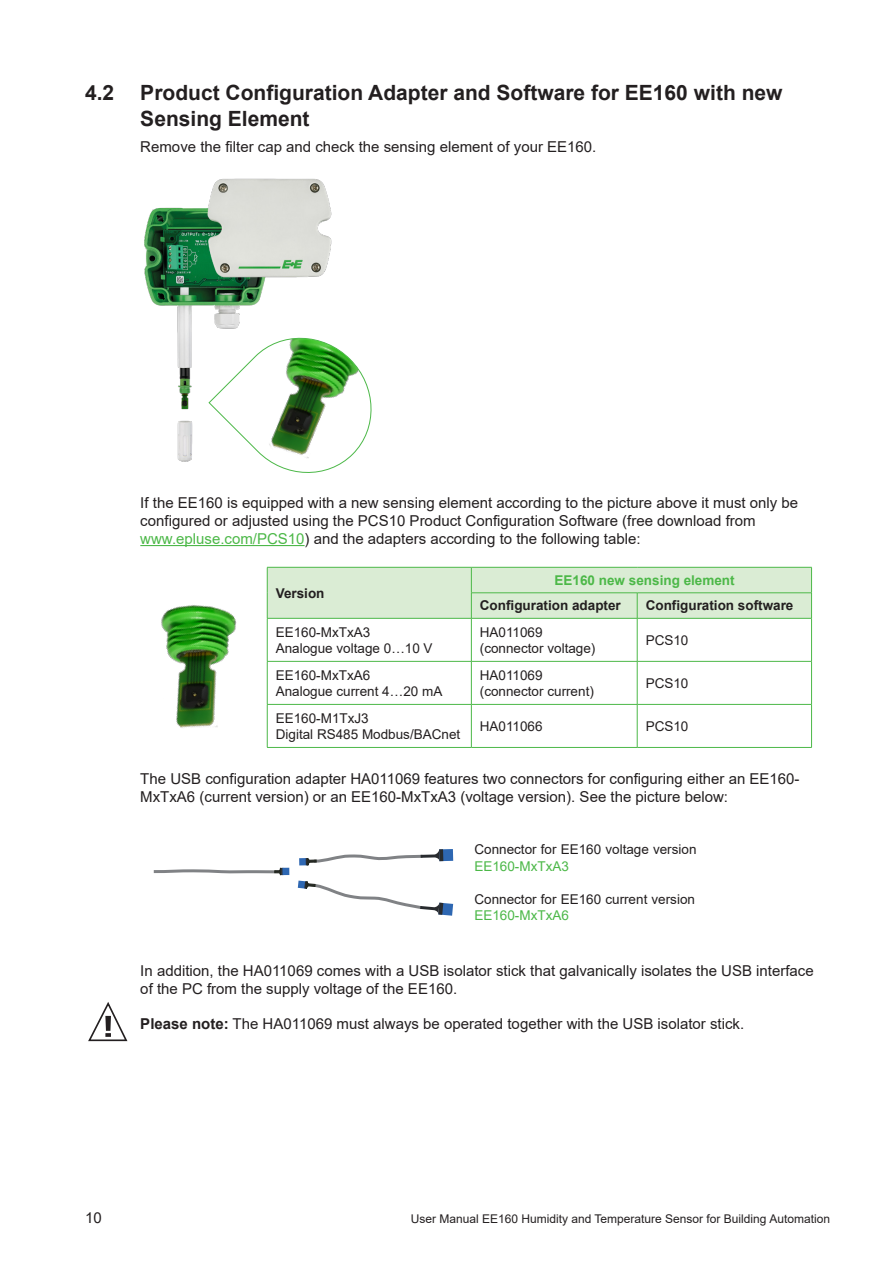
<style>
.page{position:relative;width:893px;height:1263px;background:#fff}
.page>*{position:absolute;margin:0;border:0;box-sizing:border-box;transform-origin:0 0}
.t1{font:700 21px/25.2px "Arial";color:#231f20}
.Fließtext{font:15px/18px "Arial";color:#231f20}
.Fließtext_Abstand_da{font:15px/18px "Arial";color:#231f20}
.Tabelle_Grundtext_li{font:13.5px "Arial";color:#231f20}
.Tabelle_Grundtext_ze{font:13.5px "Arial";color:#231f20}
.t2{font:13.5px "Arial";color:#221e1f}
.Tabelle_Kopfzeile_li{font:700 13.5px "Arial";color:#231f20}
.t3{font:13.5px "Arial";color:#4cb848}
.Tabelle_Kopfzeile_li-2{font:700 13.5px "Arial";color:#4cb848}
.t4{font:12px "Arial";color:#231f20}
.s1{color:#4cb848}
.s2{font-weight:700}
</style>
<div class="page">
<hr style="left:140px;top:545px;width:165px;height:1px;background:#4cb848">
<img style="left:144px;top:178px;width:188px;height:284px">
<svg style="left:208px;top:331px;width:164px;height:142px"></svg>
<img style="left:161px;top:571px;width:119px;height:177px">
<svg style="left:267px;top:567px;width:545px;height:51px"></svg>
<hr style="left:267px;top:618px;width:204px;height:1px;background:#4cb848">
<hr style="left:267px;top:618px;width:1px;height:43px;background:#4cb848">
<hr style="left:471px;top:618px;width:166px;height:1px;background:#4cb848">
<hr style="left:471px;top:618px;width:1px;height:43px;background:#4cb848">
<hr style="left:637px;top:618px;width:175px;height:1px;background:#4cb848">
<hr style="left:637px;top:618px;width:1px;height:43px;background:#4cb848">
<hr style="left:811px;top:618px;width:1px;height:43px;background:#4cb848">
<hr style="left:267px;top:661px;width:204px;height:1px;background:#4cb848">
<hr style="left:267px;top:661px;width:1px;height:43px;background:#4cb848">
<hr style="left:471px;top:661px;width:166px;height:1px;background:#4cb848">
<hr style="left:471px;top:661px;width:1px;height:43px;background:#4cb848">
<hr style="left:637px;top:661px;width:175px;height:1px;background:#4cb848">
<hr style="left:637px;top:661px;width:1px;height:43px;background:#4cb848">
<hr style="left:811px;top:661px;width:1px;height:43px;background:#4cb848">
<hr style="left:267px;top:704px;width:204px;height:1px;background:#4cb848">
<hr style="left:267px;top:705px;width:1px;height:42px;background:#4cb848">
<hr style="left:471px;top:704px;width:166px;height:1px;background:#4cb848">
<hr style="left:471px;top:705px;width:1px;height:42px;background:#4cb848">
<hr style="left:637px;top:704px;width:175px;height:1px;background:#4cb848">
<hr style="left:637px;top:705px;width:1px;height:42px;background:#4cb848">
<hr style="left:811px;top:705px;width:1px;height:42px;background:#4cb848">
<hr style="left:267px;top:747px;width:204px;height:1px;background:#4cb848">
<hr style="left:471px;top:747px;width:166px;height:1px;background:#4cb848">
<hr style="left:637px;top:747px;width:175px;height:1px;background:#4cb848">
<svg style="left:153px;top:850px;width:300px;height:66px"></svg>
<svg style="left:88px;top:1002px;width:40px;height:39px"></svg>
<p class="t1" style="left:140px;top:81px;width:644px;text-indent:-55px">4.2 Product Configuration Adapter and Software for EE160 with new<br>Sensing Element</p>
<p class="Fließtext_Abstand_da" style="left:140px;top:138px;width:458px">Remove the filter cap and check the sensing element of your EE160.</p>
<p class="Fließtext" style="left:140px;top:494px;width:659px">If the EE160 is equipped with a new sensing element according to the picture above it must only be configured or adjusted using the PCS10 Product Configuration Software (free download from <span class="s1">www.epluse.com/PCS10</span>) and the adapters according to the following table:</p>
<p class="Tabelle_Kopfzeile_li" style="left:276px;top:584px;width:50px">Version</p>
<p class="Tabelle_Grundtext_li" style="left:276px;top:623px;width:96px">EE160-MxTxA3</p>
<p class="Tabelle_Grundtext_li" style="left:276px;top:639px;width:158px">Analogue voltage 0…10 V</p>
<p class="Tabelle_Grundtext_li" style="left:276px;top:666px;width:96px">EE160-MxTxA6</p>
<p class="Tabelle_Grundtext_li" style="left:276px;top:682px;width:168px">Analogue current 4…20 mA</p>
<p class="Tabelle_Grundtext_li" style="left:276px;top:709px;width:95px">EE160-M1TxJ3</p>
<p class="Tabelle_Grundtext_li" style="left:276px;top:725px;width:186px">Digital RS485 Modbus/BACnet</p>
<p class="Tabelle_Kopfzeile_li-2" style="left:555px;top:571px;width:182px">EE160 new sensing element</p>
<p class="Tabelle_Kopfzeile_li" style="left:480px;top:596px;width:143px">Configuration adapter</p>
<p class="Tabelle_Kopfzeile_li" style="left:646px;top:596px;width:149px">Configuration software</p>
<p class="Tabelle_Grundtext_ze" style="left:480px;top:623px;width:64px">HA011069</p>
<p class="Tabelle_Grundtext_ze" style="left:480px;top:639px;width:117px">(connector voltage)</p>
<p class="Tabelle_Grundtext_ze" style="left:480px;top:666px;width:64px">HA011069</p>
<p class="Tabelle_Grundtext_ze" style="left:480px;top:682px;width:116px">(connector current)</p>
<p class="Tabelle_Grundtext_ze" style="left:646px;top:631px;width:44px">PCS10</p>
<p class="Tabelle_Grundtext_ze" style="left:646px;top:674px;width:44px">PCS10</p>
<p class="Tabelle_Grundtext_ze" style="left:480px;top:717px;width:64px">HA011066</p>
<p class="Tabelle_Grundtext_ze" style="left:646px;top:717px;width:44px">PCS10</p>
<p class="Fließtext" style="left:140px;top:769px;width:661px">The USB configuration adapter HA011069 features two connectors for configuring either an EE160-<br>MxTxA6 (current version) or an EE160-MxTxA3 (voltage version). See the picture below:</p>
<p class="t2" style="left:474px;top:840px;width:224px">Connector for EE160 voltage version</p>
<p class="t3" style="left:474px;top:857px;width:96px">EE160-MxTxA3</p>
<p class="t2" style="left:474px;top:890px;width:222px">Connector for EE160 current version</p>
<p class="t3" style="left:474px;top:906px;width:96px">EE160-MxTxA6</p>
<p class="Fließtext_Abstand_da" style="left:140px;top:961px;width:675px">In addition, the HA011069 comes with a USB isolator stick that galvanically isolates the USB interface of the PC from the supply voltage of the EE160.</p>
<p class="Fließtext_Abstand_da" style="left:140px;top:1014px;width:605px"><span class="s2">Please note:</span> The HA011069 must always be operated together with the USB isolator stick.</p>
<p class="Fließtext" style="left:85px;top:1208px;width:18px">10</p>
<p class="t4" style="left:411px;top:1211px;width:421px">User Manual EE160 Humidity and Temperature Sensor for Building Automation</p>
</div>
